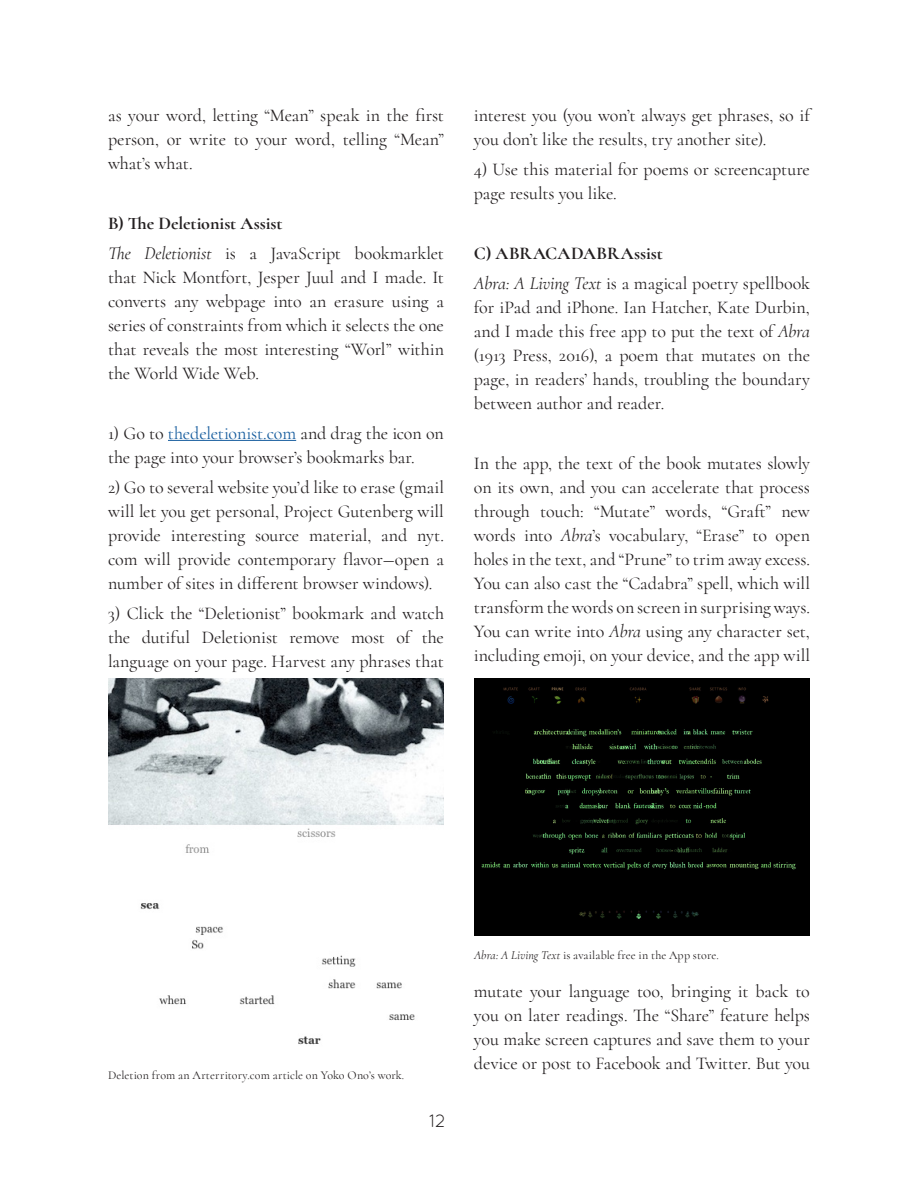
<style>
.page{position:relative;width:918px;height:1188px;background:#fff}
.page>*{position:absolute;margin:0;border:0;box-sizing:border-box;transform-origin:0 0}
.t1{font:18px/24px "Cormorant";letter-spacing:-.005em;color:#231f20;text-align:justify}
.t2{font:18px "Quicksand";color:#231f20}
.t3{font:12px "Cormorant";letter-spacing:.01em;color:#231f20}
.s1{font-weight:700}
.s2{font-style:italic}
.s3{color:#175d9e}
</style>
<div class="page">
<hr style="left:168px;top:440px;width:128px;height:1px;background:#175d9e">
<img style="left:108px;top:679px;width:336px;height:366px">
<img style="left:474px;top:679px;width:336px;height:256px">
<p class="t1" style="left:108px;top:103px;width:338px">as your word, letting “Mean” speak in the first person, or write to your word, telling “Mean” what’s what.</p>
<p class="t1" style="left:108px;top:208px;width:337px;line-height:30px"><span class="s1">B) The Deletionist Assist<br></span><span class="s2">The Deletionist</span> is a JavaScript bookmarklet</p>
<p class="t1" style="left:108px;top:265px;width:338px">that Nick Montfort, Jesper Juul and I made. It converts any webpage into an erasure using a series of constraints from which it selects the one that reveals the most interesting “Worl” within the World Wide Web.</p>
<p class="t1" style="left:108px;top:421px;width:337px">1) Go to <span class="s3">thedeletionist.com</span> and drag the icon on the page into your browser’s bookmarks bar.</p>
<p class="t1" style="left:108px;top:475px;width:338px">2) Go to several website you’d like to erase (gmail will let you get personal, Project Gutenberg will provide interesting source material, and nyt. com will provide contemporary flavor—open a number of sites in different browser windows).</p>
<p class="t1" style="left:108px;top:601px;width:338px">3) Click the “Deletionist” bookmark and watch the dutiful Deletionist remove most of the language on your page. Harvest any phrases that</p>
<p class="t1" style="left:474px;top:103px;width:337px">interest you (you won’t always get phrases, so if you don’t like the results, try another site).</p>
<p class="t1" style="left:474px;top:157px;width:337px">4) Use this material for poems or screencapture page results you like.</p>
<p class="t1" style="left:474px;top:238px;width:337px;line-height:30px"><span class="s1">C) ABRACADABRAssist<br></span><span class="s2">Abra: A Living Text</span> is a magical poetry spellbook</p>
<p class="t1" style="left:474px;top:295px;width:338px">for iPad and iPhone. Ian Hatcher, Kate Durbin, and I made this free app to put the text of <span class="s2">Abra </span>(1913 Press, 2016), a poem that mutates on the page, in readers’ hands, troubling the boundary between author and reader.</p>
<p class="t1" style="left:474px;top:451px;width:338px">In the app, the text of the book mutates slowly on its own, and you can accelerate that process through touch: “Mutate” words, “Graft” new words into <span class="s2">Abra</span>’s vocabulary, “Erase” to open holes in the text, and “Prune” to trim away excess.<br>You can also cast the “Cadabra” spell, which will transform the words on screen in surprising ways.<br>You can write into <span class="s2">Abra</span> using any character set, including emoji, on your device, and the app will</p>
<p class="t3" style="left:108px;top:1068px;width:298px">Deletion from an Arterritory.com article on Yoko Ono’s work<span class="s2">.</span></p>
<p class="t2" style="left:429px;top:1110px;width:18px">12</p>
<p class="t3" style="left:474px;top:948px;width:246px"><span class="s2">Abra: A Living Text</span> is available free in the App store.</p>
<p class="t1" style="left:474px;top:979px;width:338px">mutate your language too, bringing it back to you on later readings. The “Share” feature helps you make screen captures and save them to your device or post to Facebook and Twitter. But you</p>
</div>
